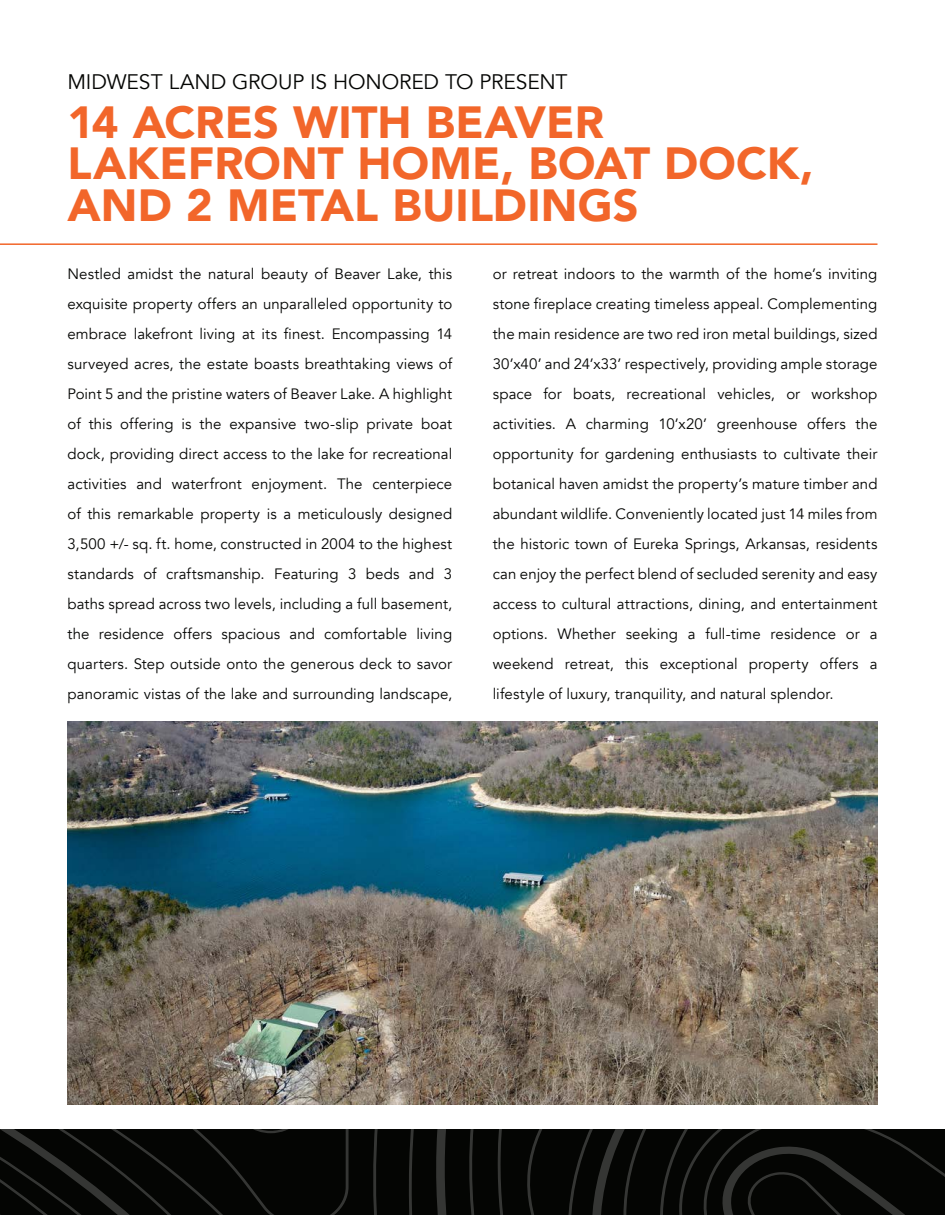
<style>
.page{position:relative;width:945px;height:1215px;background:#fff}
.page>*{position:absolute;margin:0;border:0;box-sizing:border-box;transform-origin:0 0}
.t1{font:900 45px/41.5px "Avenir";letter-spacing:.005em;color:#f2662a}
.t2{font:21px "Avenir";letter-spacing:-.005em;color:#040503}
.t3{font:15px/30px "Avenir";letter-spacing:.005em;color:#040503;text-align:justify}
</style>
<div class="page">
<hr style="left:0;top:243px;width:878px;height:2px;background:#f2662a">
<svg style="left:0;top:1130px;width:945px;height:85px;background:#090a08"></svg>
<img style="left:68px;top:722px;width:810px;height:383px">
<p class="t2" style="left:68px;top:69px;width:502px">MIDWEST LAND GROUP IS HONORED TO PRESENT</p>
<p class="t1" style="left:68px;top:100px;width:748px">14 ACRES WITH BEAVER<br>LAKEFRONT HOME, BOAT DOCK,<br>AND 2 METAL BUILDINGS</p>
<p class="t3" style="left:68px;top:259px;width:386px">Nestled amidst the natural beauty of Beaver Lake, this exquisite property offers an unparalleled opportunity to embrace lakefront living at its finest. Encompassing 14 surveyed acres, the estate boasts breathtaking views of Point 5 and the pristine waters of Beaver Lake. A highlight of this offering is the expansive two-slip private boat dock, providing direct access to the lake for recreational activities and waterfront enjoyment. The centerpiece of this remarkable property is a meticulously designed 3,500 +/- sq. ft. home, constructed in 2004 to the highest standards of craftsmanship. Featuring 3 beds and 3 baths spread across two levels, including a full basement, the residence offers spacious and comfortable living quarters. Step outside onto the generous deck to savor panoramic vistas of the lake and surrounding landscape,</p>
<p class="t3" style="left:493px;top:259px;width:386px">or retreat indoors to the warmth of the home’s inviting stone fireplace creating timeless appeal. Complementing the main residence are two red iron metal buildings, sized 30’x40’ and 24’x33’ respectively, providing ample storage space for boats, recreational vehicles, or workshop activities. A charming 10’x20’ greenhouse offers the opportunity for gardening enthusiasts to cultivate their botanical haven amidst the property’s mature timber and abundant wildlife. Conveniently located just 14 miles from the historic town of Eureka Springs, Arkansas, residents can enjoy the perfect blend of secluded serenity and easy access to cultural attractions, dining, and entertainment options. Whether seeking a full-time residence or a weekend retreat, this exceptional property offers a lifestyle of luxury, tranquility, and natural splendor.</p>
</div>
